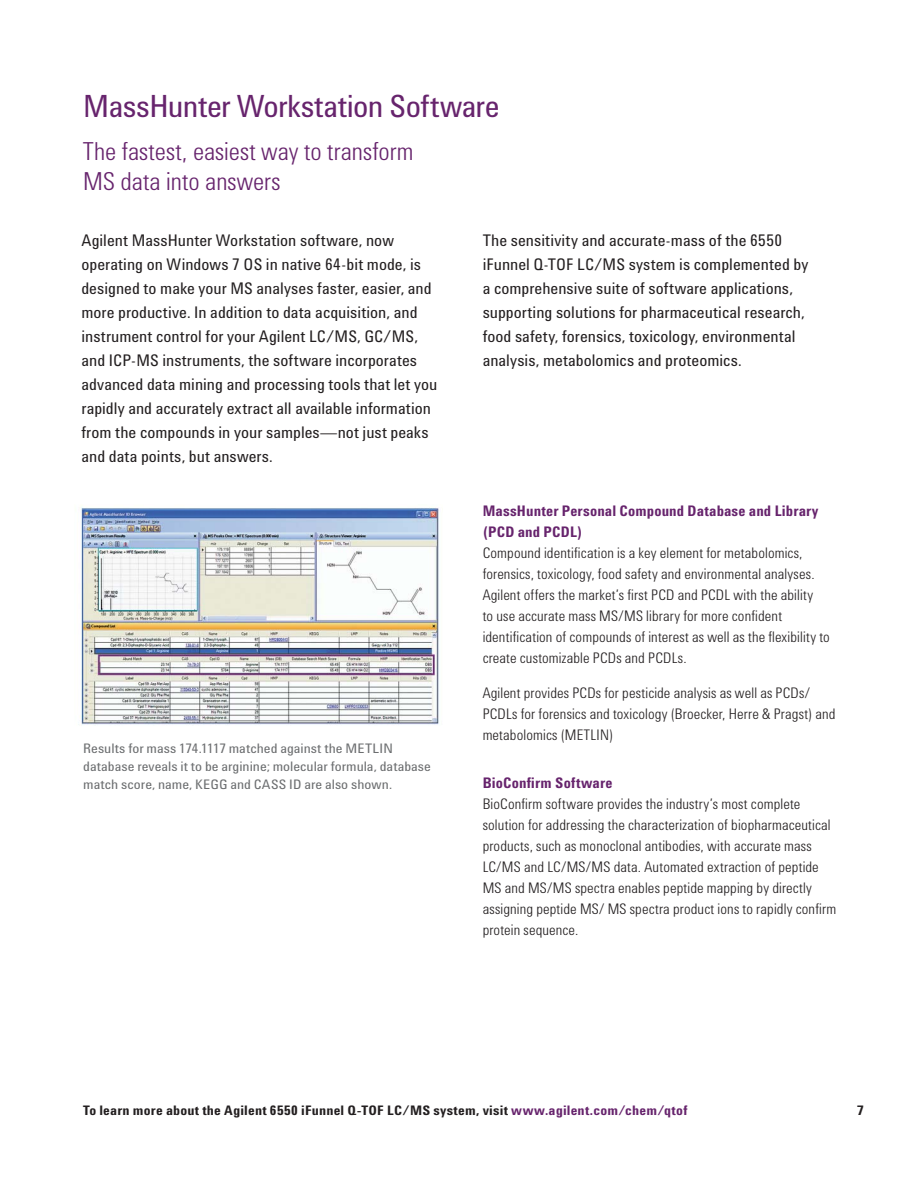
<style>
.page{position:relative;width:918px;height:1188px;background:#fff}
.page>*{position:absolute;margin:0;border:0;box-sizing:border-box;transform-origin:0 0}
.t1{font:31.5px "Agilent Cond";letter-spacing:-.015em;color:#67246d}
.t2{font:300 25.5px/30px "Agilent Cond";color:#67246d}
.t3{font:16.5px/24px "Agilent Cond";color:#231f20}
.t4{font:300 15px/21px "Agilent Cond";letter-spacing:.01em;color:#231f20}
.t5{font:700 15px/21px "Agilent Cond";letter-spacing:.01em;color:#67246d}
.t6{font:13.5px/18px "Agilent Cond";color:#6c6e70;scale:1.06 1}
.t7{font:700 13.5px "Agilent Cond";letter-spacing:.01em;color:#231f20;scale:1.06 1}
.s1{color:#67246d}
</style>
<div class="page">
<img style="left:78px;top:507px;width:361px;height:218px">
<h1 class="t1" style="left:83px;top:94px;width:418px">MassHunter Workstation Software</h1>
<h2 class="t2" style="left:83px;top:139px;width:332px">The fastest, easiest way to transform<br>MS data into answers</h2>
<p class="t3" style="left:81px;top:230px;width:357px">Agilent MassHunter Workstation software, now operating on Windows 7 OS in native 64-bit mode, is designed to make your MS analyses faster, easier, and more productive. In addition to data acquisition, and instrument control for your Agilent LC/MS, GC/MS, and ICP-MS instruments, the software incorporates advanced data mining and processing tools that let you rapidly and accurately extract all available information from the compounds in your samples—not just peaks and data points, but answers.</p>
<p class="t6" style="left:83px;top:741px;width:330px">Results for mass 174.1117 matched against the METLIN database reveals it to be arginine; molecular formula, database match score, name, KEGG and CASS ID are also shown.</p>
<p class="t3" style="left:483px;top:230px;width:327px">The sensitivity and accurate-mass of the 6550 iFunnel Q-TOF LC/MS system is complemented by a comprehensive suite of software applications, supporting solutions for pharmaceutical research, food safety, forensics, toxicology, environmental analysis, metabolomics and proteomics.</p>
<p class="t5" style="left:483px;top:502px;width:337px">MassHunter Personal Compound Database and Library (PCD and PCDL)</p>
<p class="t4" style="left:483px;top:544px;width:349px">Compound identification is a key element for metabolomics, forensics, toxicology, food safety and environmental analyses.<br>Agilent offers the market’s first PCD and PCDL with the ability<br>to use accurate mass MS/MS library for more confident identification of compounds of interest as well as the flexibility to create customizable PCDs and PCDLs.</p>
<p class="t4" style="left:483px;top:684px;width:354px">Agilent provides PCDs for pesticide analysis as well as PCDs/<br>PCDLs for forensics and toxicology (Broecker, Herre &amp; Pragst) and metabolomics (METLIN)</p>
<p class="t5" style="left:483px;top:774px;width:131px">BioConfirm Software</p>
<p class="t4" style="left:483px;top:795px;width:355px">BioConfirm software provides the industry’s most complete solution for addressing the characterization of biopharmaceutical products, such as monoclonal antibodies, with accurate mass LC/MS and LC/MS/MS data. Automated extraction of peptide MS and MS/MS spectra enables peptide mapping by directly assigning peptide MS/ MS spectra product ions to rapidly confirm protein sequence.</p>
<p class="t7" style="left:83px;top:1105px;width:572px">To learn more about the Agilent 6550 iFunnel Q-TOF LC/MS system, visit <span class="s1">www.agilent.com/chem/qtof</span></p>
<p class="t7" style="left:857px;top:1105px;width:8px">7</p>
</div>
